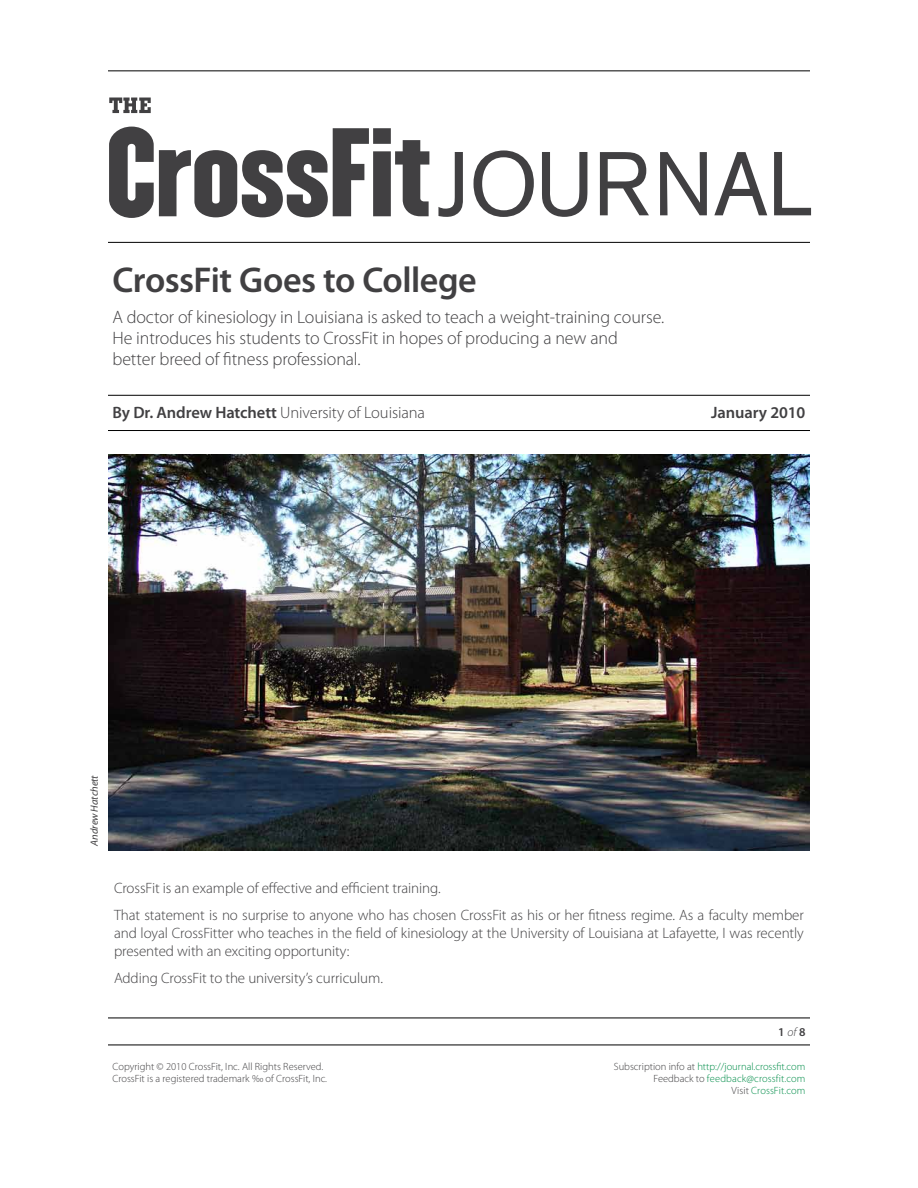
<style>
.page{position:relative;width:918px;height:1188px;background:#fff}
.page>*{position:absolute;margin:0;border:0;box-sizing:border-box;transform-origin:0 0}
.t1{font:600 36px "Myriad Pro";letter-spacing:-.015em;color:#414042}
.t2{font:300 18px/21px "Myriad Pro";letter-spacing:-.005em;color:#414042}
.t3{font:300 16.5px "Myriad Pro";letter-spacing:-.005em;color:#414042}
.t4{font:600 16.5px "Myriad Pro";letter-spacing:-.005em;color:#414042}
.t5{font:300 15px/27px "Myriad Pro";letter-spacing:-.005em;color:#414042}
.t6{font:600 12px "Myriad Pro";color:#414042}
.t7{font:300 10.5px/12px "Myriad Pro";color:#008d49;text-align:right}
.t8{font:300 10.5px/12px "Myriad Pro";color:#414042}
.t9{font:italic 10.5px "Myriad Pro";letter-spacing:-.005em;color:#414042}
.s1{font-weight:600}
.s2{font-weight:300;font-style:italic}
.s3{color:#414042}
</style>
<div class="page">
<hr style="left:108px;top:1018px;width:702px;height:1px;background:#000">
<hr style="left:108px;top:1045px;width:702px;height:1px;background:#000">
<svg style="left:109px;top:127px;width:320px;height:91px"></svg>
<svg style="left:109px;top:98px;width:42px;height:15px"></svg>
<svg style="left:438px;top:152px;width:25px;height:65px"></svg>
<svg style="left:474px;top:150px;width:60px;height:67px"></svg>
<svg style="left:542px;top:152px;width:45px;height:65px"></svg>
<svg style="left:600px;top:152px;width:49px;height:63px"></svg>
<svg style="left:660px;top:152px;width:47px;height:63px"></svg>
<svg style="left:714px;top:152px;width:53px;height:63px"></svg>
<svg style="left:774px;top:152px;width:37px;height:63px"></svg>
<hr style="left:108px;top:242px;width:702px;height:1px;background:#000">
<hr style="left:108px;top:71px;width:702px;height:1px;background:#000">
<hr style="left:108px;top:395px;width:702px;height:1px;background:#000">
<hr style="left:108px;top:430px;width:702px;height:1px;background:#000">
<img style="left:108px;top:455px;width:702px;height:395px">
<h1 class="t1" style="left:112px;top:260px;width:366px">CrossFit Goes to College</h1>
<p class="t2" style="left:112px;top:307px;width:553px">A doctor of kinesiology in Louisiana is asked to teach a weight-training course.<br>He introduces his students to CrossFit in hopes of producing a new and better breed of fitness professional.</p>
<p class="t3" style="left:112px;top:403px;width:314px"><span class="s1">By Dr. Andrew Hatchett</span> University of Louisiana</p>
<p class="t4" style="left:711px;top:403px;width:96px">January 2010</p>
<p class="t9" style="left:89px;top:846px;width:72px;rotate:-90deg">Andrew Hatchett</p>
<p class="t5" style="left:114px;top:874px;width:691px">CrossFit is an example of effective and efficient training.<br>That statement is no surprise to anyone who has chosen CrossFit as his or her fitness regime. As a faculty member</p>
<p class="t5" style="left:114px;top:924px;width:691px;line-height:18px">and loyal CrossFitter who teaches in the field of kinesiology at the University of Louisiana at Lafayette, I was recently presented with an exciting opportunity:</p>
<p class="t5" style="left:114px;top:964px;width:271px">Adding CrossFit to the university’s curriculum.</p>
<p class="t6" style="left:778px;top:1025px;width:29px">1<span class="s2">of</span>8</p>
<p class="t8" style="left:112px;top:1061px;width:216px">Copyright © 2010 CrossFit, Inc. All Rights Reserved.<br>CrossFit is a registered trademark ‰ of CrossFit, Inc.</p>
<p class="t7" style="left:614px;top:1061px;width:193px"><span class="s3">Subscription info at</span> http://journal.crossfit.com<br><span class="s3">Feedback to</span> feedback@crossfit.com<br><span class="s3">Visit</span> CrossFit.com</p>
</div>
